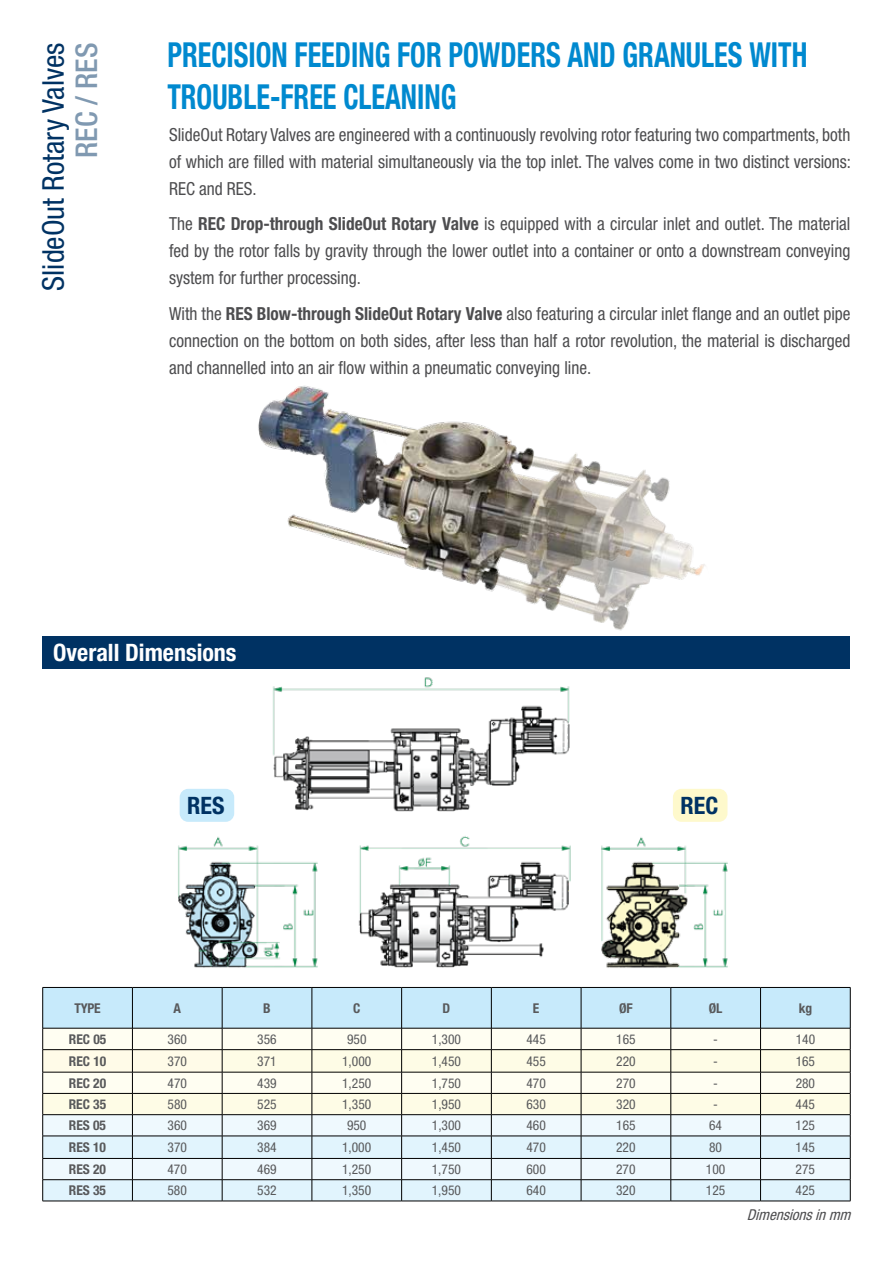
<style>
.page{position:relative;width:893px;height:1263px;background:#fff}
.page>*{position:absolute;margin:0;border:0;box-sizing:border-box;transform-origin:0 0}
.t1{font:700 condensed 34.5px/42px "Helvetica Neue LT Std";color:#0089cf;scale:.82 1}
.t2{font:condensed 30px "Helvetica Neue LT Std";color:#003263}
.t3{font:500 condensed 30px "Helvetica Neue LT Std";color:#8099b1}
.t4{font:700 condensed 24px "Helvetica Neue LT Std";color:#fff}
.t5{font:700 condensed 24px "Helvetica Neue LT Std";color:#003263}
.t6{font:condensed 18px/27px "Helvetica Neue LT Std";color:#4d4d4f;text-align:justify;scale:.96 1}
.t7{font:italic condensed 15px "Helvetica Neue LT Std";color:#4d4d4f}
.t8{font:condensed 13.5px "Helvetica Neue LT Std";color:#58595b}
.t9{font:700 condensed 13.5px "Helvetica Neue LT Std";color:#58595b}
.s1{font-weight:700}
</style>
<div class="page">
<svg style="left:42px;top:987px;width:809px;height:214px"></svg>
<hr style="left:222px;top:987px;width:90px;height:1px;background:#000">
<hr style="left:222px;top:988px;width:1px;height:40px;background:#000">
<hr style="left:312px;top:987px;width:90px;height:1px;background:#000">
<hr style="left:312px;top:988px;width:1px;height:40px;background:#000">
<hr style="left:402px;top:987px;width:89px;height:1px;background:#000">
<hr style="left:401px;top:988px;width:1px;height:40px;background:#000">
<hr style="left:491px;top:987px;width:90px;height:1px;background:#000">
<hr style="left:491px;top:988px;width:1px;height:40px;background:#000">
<hr style="left:581px;top:987px;width:90px;height:1px;background:#000">
<hr style="left:581px;top:988px;width:1px;height:40px;background:#000">
<hr style="left:671px;top:987px;width:89px;height:1px;background:#000">
<hr style="left:671px;top:988px;width:1px;height:40px;background:#000">
<hr style="left:760px;top:987px;width:90px;height:1px;background:#000">
<hr style="left:760px;top:988px;width:1px;height:40px;background:#000">
<hr style="left:850px;top:988px;width:1px;height:40px;background:#000">
<hr style="left:43px;top:987px;width:89px;height:1px;background:#000">
<hr style="left:42px;top:988px;width:1px;height:40px;background:#000">
<hr style="left:132px;top:987px;width:90px;height:1px;background:#000">
<hr style="left:132px;top:988px;width:1px;height:40px;background:#000">
<hr style="left:43px;top:1201px;width:89px;height:1px;background:#000">
<hr style="left:132px;top:1201px;width:90px;height:1px;background:#000">
<hr style="left:222px;top:1201px;width:90px;height:1px;background:#000">
<hr style="left:312px;top:1201px;width:90px;height:1px;background:#000">
<hr style="left:402px;top:1201px;width:89px;height:1px;background:#000">
<hr style="left:491px;top:1201px;width:90px;height:1px;background:#000">
<hr style="left:581px;top:1201px;width:90px;height:1px;background:#000">
<hr style="left:671px;top:1201px;width:89px;height:1px;background:#000">
<hr style="left:760px;top:1201px;width:90px;height:1px;background:#000">
<div style="left:43px;top:636px;width:807px;height:33px;background:#003263"></div>
<img style="left:178px;top:677px;width:550px;height:291px">
<div style="left:180px;top:789px;width:54px;height:33px;background:#c7eafb;border-radius:9px"></div>
<div style="left:673px;top:789px;width:54px;height:33px;background:#fef9cc;border-radius:9px"></div>
<img style="left:258px;top:385px;width:448px;height:246px">
<h2 class="t2" style="left:36px;top:291px;width:250px;rotate:-90deg">SlideOut Rotary Valves</h2>
<h2 class="t3" style="left:69px;top:158px;width:117px;rotate:-90deg">REC / RES</h2>
<h1 class="t1" style="left:167px;top:33px;width:782px">PRECISION FEEDING FOR POWDERS AND GRANULES WITH<br>TROUBLE-FREE CLEANING</h1>
<p class="t6" style="left:169px;top:121px;width:712px">SlideOut Rotary Valves are engineered with a continuously revolving rotor featuring two compartments, both of which are filled with material simultaneously via the top inlet. The valves come in two distinct versions:<br>REC and RES.</p>
<p class="t6" style="left:169px;top:210px;width:711px">The <span class="s1">REC Drop-through SlideOut Rotary Valve</span> is equipped with a circular inlet and outlet. The material fed by the rotor falls by gravity through the lower outlet into a container or onto a downstream conveying system for further processing.</p>
<p class="t6" style="left:169px;top:300px;width:711px">With the <span class="s1">RES Blow-through SlideOut Rotary Valve</span> also featuring a circular inlet flange and an outlet pipe connection on the bottom on both sides, after less than half a rotor revolution, the material is discharged and channelled into an air flow within a pneumatic conveying line.</p>
<h3 class="t4" style="left:53px;top:638px;width:185px">Overall Dimensions</h3>
<h3 class="t5" style="left:187px;top:791px;width:39px">RES</h3>
<h3 class="t5" style="left:680px;top:791px;width:39px">REC</h3>
<p class="t9" style="left:74px;top:999px;width:28px">TYPE</p>
<p class="t9" style="left:174px;top:999px;width:9px">A</p>
<p class="t9" style="left:263px;top:999px;width:9px">B</p>
<p class="t9" style="left:353px;top:999px;width:9px">C</p>
<p class="t9" style="left:443px;top:999px;width:9px">D</p>
<p class="t9" style="left:533px;top:999px;width:8px">E</p>
<p class="t9" style="left:619px;top:999px;width:15px">ØF</p>
<p class="t9" style="left:709px;top:999px;width:15px">ØL</p>
<p class="t9" style="left:799px;top:999px;width:15px">kg</p>
<p class="t9" style="left:69px;top:1031px;width:39px">REC 05</p>
<p class="t8" style="left:168px;top:1031px;width:21px">360</p>
<p class="t8" style="left:257px;top:1031px;width:21px">356</p>
<p class="t8" style="left:347px;top:1031px;width:21px">950</p>
<p class="t8" style="left:432px;top:1031px;width:31px">1,300</p>
<p class="t8" style="left:526px;top:1031px;width:21px">445</p>
<p class="t8" style="left:616px;top:1031px;width:21px">165</p>
<p class="t8" style="left:713px;top:1031px;width:6px">-</p>
<p class="t8" style="left:796px;top:1031px;width:21px">140</p>
<p class="t9" style="left:69px;top:1053px;width:39px">REC 10</p>
<p class="t8" style="left:168px;top:1053px;width:21px">370</p>
<p class="t8" style="left:257px;top:1053px;width:21px">371</p>
<p class="t8" style="left:342px;top:1053px;width:31px">1,000</p>
<p class="t8" style="left:432px;top:1053px;width:31px">1,450</p>
<p class="t8" style="left:526px;top:1053px;width:21px">455</p>
<p class="t8" style="left:616px;top:1053px;width:21px">220</p>
<p class="t8" style="left:713px;top:1053px;width:6px">-</p>
<p class="t8" style="left:796px;top:1053px;width:21px">165</p>
<p class="t9" style="left:69px;top:1075px;width:39px">REC 20</p>
<p class="t8" style="left:168px;top:1075px;width:21px">470</p>
<p class="t8" style="left:257px;top:1075px;width:21px">439</p>
<p class="t8" style="left:342px;top:1075px;width:31px">1,250</p>
<p class="t8" style="left:432px;top:1075px;width:31px">1,750</p>
<p class="t8" style="left:526px;top:1075px;width:21px">470</p>
<p class="t8" style="left:616px;top:1075px;width:21px">270</p>
<p class="t8" style="left:713px;top:1075px;width:6px">-</p>
<p class="t8" style="left:796px;top:1075px;width:21px">280</p>
<p class="t9" style="left:69px;top:1096px;width:39px">REC 35</p>
<p class="t8" style="left:168px;top:1096px;width:21px">580</p>
<p class="t8" style="left:257px;top:1096px;width:21px">525</p>
<p class="t8" style="left:342px;top:1096px;width:31px">1,350</p>
<p class="t8" style="left:432px;top:1096px;width:31px">1,950</p>
<p class="t8" style="left:526px;top:1096px;width:21px">630</p>
<p class="t8" style="left:616px;top:1096px;width:21px">320</p>
<p class="t8" style="left:713px;top:1096px;width:6px">-</p>
<p class="t8" style="left:796px;top:1096px;width:21px">445</p>
<p class="t9" style="left:69px;top:1117px;width:39px">RES 05</p>
<p class="t8" style="left:168px;top:1117px;width:21px">360</p>
<p class="t8" style="left:257px;top:1117px;width:21px">369</p>
<p class="t8" style="left:347px;top:1117px;width:21px">950</p>
<p class="t8" style="left:432px;top:1117px;width:31px">1,300</p>
<p class="t8" style="left:526px;top:1117px;width:21px">460</p>
<p class="t8" style="left:616px;top:1117px;width:21px">165</p>
<p class="t8" style="left:709px;top:1117px;width:14px">64</p>
<p class="t8" style="left:796px;top:1117px;width:21px">125</p>
<p class="t9" style="left:69px;top:1139px;width:39px">RES 10</p>
<p class="t8" style="left:168px;top:1139px;width:21px">370</p>
<p class="t8" style="left:257px;top:1139px;width:21px">384</p>
<p class="t8" style="left:342px;top:1139px;width:31px">1,000</p>
<p class="t8" style="left:432px;top:1139px;width:31px">1,450</p>
<p class="t8" style="left:526px;top:1139px;width:21px">470</p>
<p class="t8" style="left:616px;top:1139px;width:21px">220</p>
<p class="t8" style="left:709px;top:1139px;width:14px">80</p>
<p class="t8" style="left:796px;top:1139px;width:21px">145</p>
<p class="t9" style="left:69px;top:1161px;width:39px">RES 20</p>
<p class="t8" style="left:168px;top:1161px;width:21px">470</p>
<p class="t8" style="left:257px;top:1161px;width:21px">469</p>
<p class="t8" style="left:342px;top:1161px;width:31px">1,250</p>
<p class="t8" style="left:432px;top:1161px;width:31px">1,750</p>
<p class="t8" style="left:526px;top:1161px;width:21px">600</p>
<p class="t8" style="left:616px;top:1161px;width:21px">270</p>
<p class="t8" style="left:706px;top:1161px;width:21px">100</p>
<p class="t8" style="left:796px;top:1161px;width:21px">275</p>
<p class="t9" style="left:69px;top:1182px;width:39px">RES 35</p>
<p class="t8" style="left:167px;top:1182px;width:21px">580</p>
<p class="t8" style="left:257px;top:1182px;width:21px">532</p>
<p class="t8" style="left:342px;top:1182px;width:31px">1,350</p>
<p class="t8" style="left:432px;top:1182px;width:31px">1,950</p>
<p class="t8" style="left:526px;top:1182px;width:21px">640</p>
<p class="t8" style="left:616px;top:1182px;width:21px">320</p>
<p class="t8" style="left:706px;top:1182px;width:21px">125</p>
<p class="t8" style="left:796px;top:1182px;width:21px">425</p>
<p class="t7" style="left:747px;top:1206px;width:110px">Dimensionsinmm</p>
</div>
